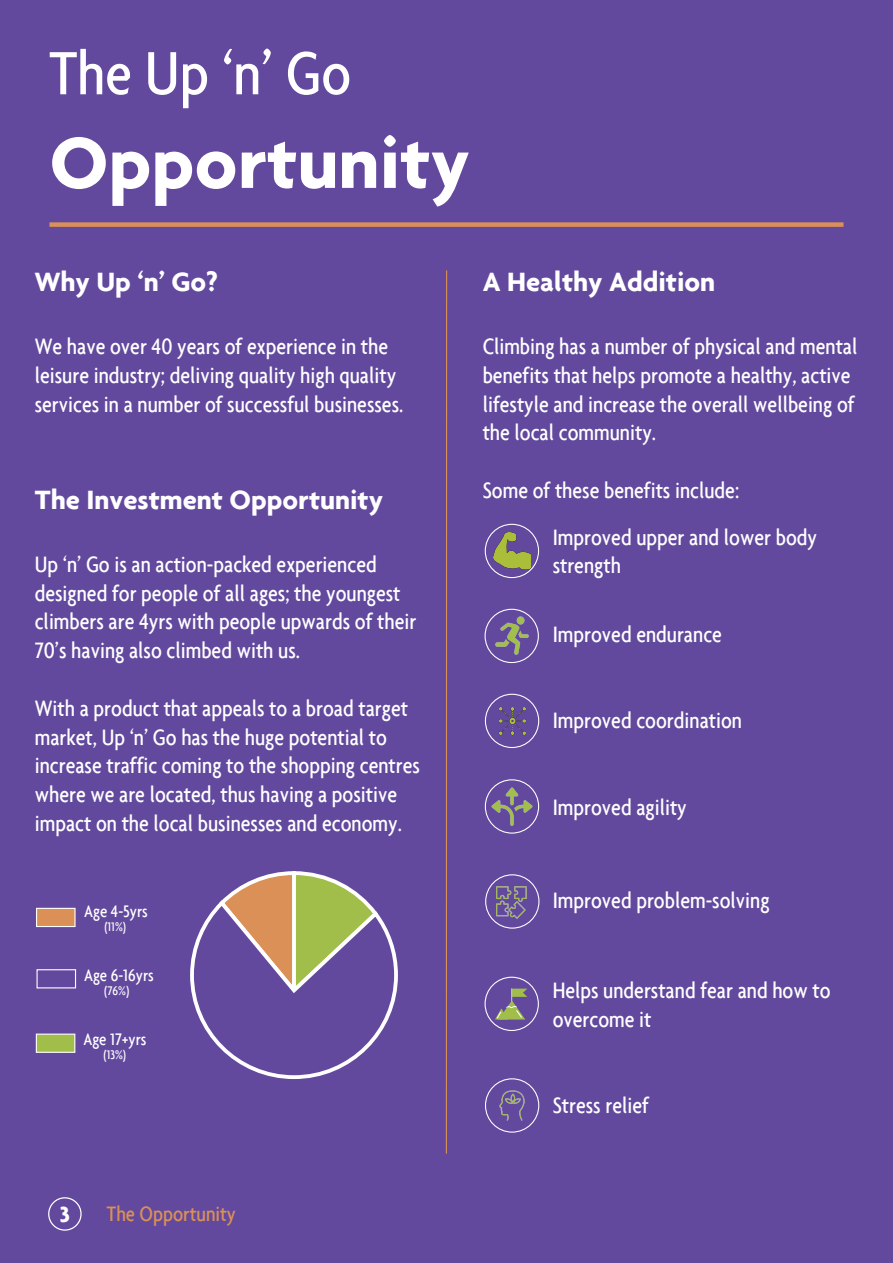
<style>
.page{position:relative;width:893px;height:1263px;background:#62499e}
.page>*{position:absolute;margin:0;border:0;box-sizing:border-box;transform-origin:0 0}
.t1{font:700 78px "Agenda";color:#fff}
.t2{font:500 condensed 66px "Agenda";color:#fff}
.t3{font:700 28.5px "Agenda";color:#fff}
.t4{font:500 condensed 24px/28.8px "Agenda";color:#fff}
.t5{font:700 23.55px "Agenda";color:#fff}
.t6{font:500 condensed 22.5px "Agenda";color:#da9056}
.t7{font:500 condensed 18px "Agenda";color:#fff}
.t8{font:500 condensed 13.5px "Agenda";color:#fff}
</style>
<div class="page">
<div style="left:48px;top:1197px;width:34px;height:34px;border:1px solid #fff;border-radius:50%"></div>
<div style="left:49px;top:222px;width:794px;height:5px;background:#da9056"></div>
<hr style="left:446px;top:270px;width:1px;height:884px;background:#da9056">
<img style="left:494px;top:533px;width:36px;height:36px">
<div style="left:485px;top:524px;width:54px;height:54px;border:1px solid #fff;border-radius:50%"></div>
<img style="left:495px;top:617px;width:34px;height:37px">
<div style="left:485px;top:609px;width:54px;height:54px;border:1px solid #fff;border-radius:50%"></div>
<img style="left:499px;top:707px;width:27px;height:28px">
<div style="left:485px;top:694px;width:54px;height:54px;border:1px solid #fff;border-radius:50%"></div>
<img style="left:492px;top:788px;width:40px;height:37px">
<div style="left:485px;top:779px;width:54px;height:55px;border:1px solid #fff;border-radius:50%"></div>
<div style="left:485px;top:874px;width:54px;height:55px;border:1px solid #fff;border-radius:50%"></div>
<img style="left:496px;top:887px;width:31px;height:31px">
<svg style="left:495px;top:989px;width:32px;height:30px"></svg>
<div style="left:485px;top:977px;width:54px;height:54px;border:1px solid #fff;border-radius:50%"></div>
<img style="left:500px;top:1091px;width:24px;height:30px">
<div style="left:485px;top:1078px;width:54px;height:55px;border:1px solid #fff;border-radius:50%"></div>
<svg style="left:190px;top:871px;width:208px;height:208px"></svg>
<div style="left:36px;top:908px;width:40px;height:19px;background:#da9056;border:1px solid #fff"></div>
<div style="left:37px;top:969px;width:39px;height:19px;background:#62499e;border:1px solid #fff"></div>
<div style="left:36px;top:1033px;width:39px;height:20px;background:#a1be4b;border:1px solid #fff"></div>
<h2 class="t2" style="left:49px;top:35px;width:303px">The Up ‘n’ Go</h2>
<h1 class="t1" style="left:49px;top:115px;width:422px">Opportunity</h1>
<p class="t3" style="left:35px;top:264px;width:185px">Why Up ‘n’ Go?</p>
<p class="t4" style="left:35px;top:331px;width:370px">We have over 40 years of experience in the leisure industry; deliving quality high quality services in a number of successful businesses.</p>
<p class="t3" style="left:35px;top:482px;width:350px">The Investment Opportunity</p>
<p class="t4" style="left:35px;top:549px;width:383px">Up ‘n’ Go is an action-packed experienced designed for people of all ages; the youngest climbers are 4yrs with people upwards of their 70’s having also climbed with us.</p>
<p class="t4" style="left:35px;top:693px;width:387px">With a product that appeals to a broad target market, Up ‘n’ Go has the huge potential to increase traffic coming to the shopping centres where we are located, thus having a positive impact on the local businesses and economy.</p>
<p class="t7" style="left:84px;top:900px;width:65px">Age 4-5yrs</p>
<p class="t8" style="left:104px;top:918px;width:23px">(11%)</p>
<p class="t7" style="left:84px;top:965px;width:71px">Age 6-16yrs</p>
<p class="t8" style="left:104px;top:983px;width:27px">(76%)</p>
<p class="t7" style="left:83px;top:1029px;width:65px">Age 17+yrs</p>
<p class="t8" style="left:103px;top:1047px;width:24px">(13%)</p>
<p class="t3" style="left:483px;top:264px;width:234px">A Healthy Addition</p>
<p class="t4" style="left:483px;top:331px;width:376px">Climbing has a number of physical and mental benefits that helps promote a healthy, active lifestyle and increase the overall wellbeing of the local community.</p>
<p class="t4" style="left:553px;top:466px;width:266px;line-height:46.7px;text-indent:-70px">Some of these benefits include:<br>Improved upper and lower body</p>
<p class="t4" style="left:553px;top:551px;width:70px">strength</p>
<p class="t4" style="left:553px;top:620px;width:171px">Improved endurance</p>
<p class="t4" style="left:553px;top:705px;width:191px">Improved coordination</p>
<p class="t4" style="left:553px;top:792px;width:136px">Improved agility</p>
<p class="t4" style="left:553px;top:885px;width:218px">Improved problem-solving</p>
<p class="t4" style="left:553px;top:975px;width:279px">Helps understand fear and how to overcome it</p>
<p class="t4" style="left:553px;top:1091px;width:98px">Stress relief</p>
<p class="t5" style="left:60px;top:1199px;width:12px">3</p>
<p class="t6" style="left:107px;top:1200px;width:131px">The Opportunity</p>
</div>
